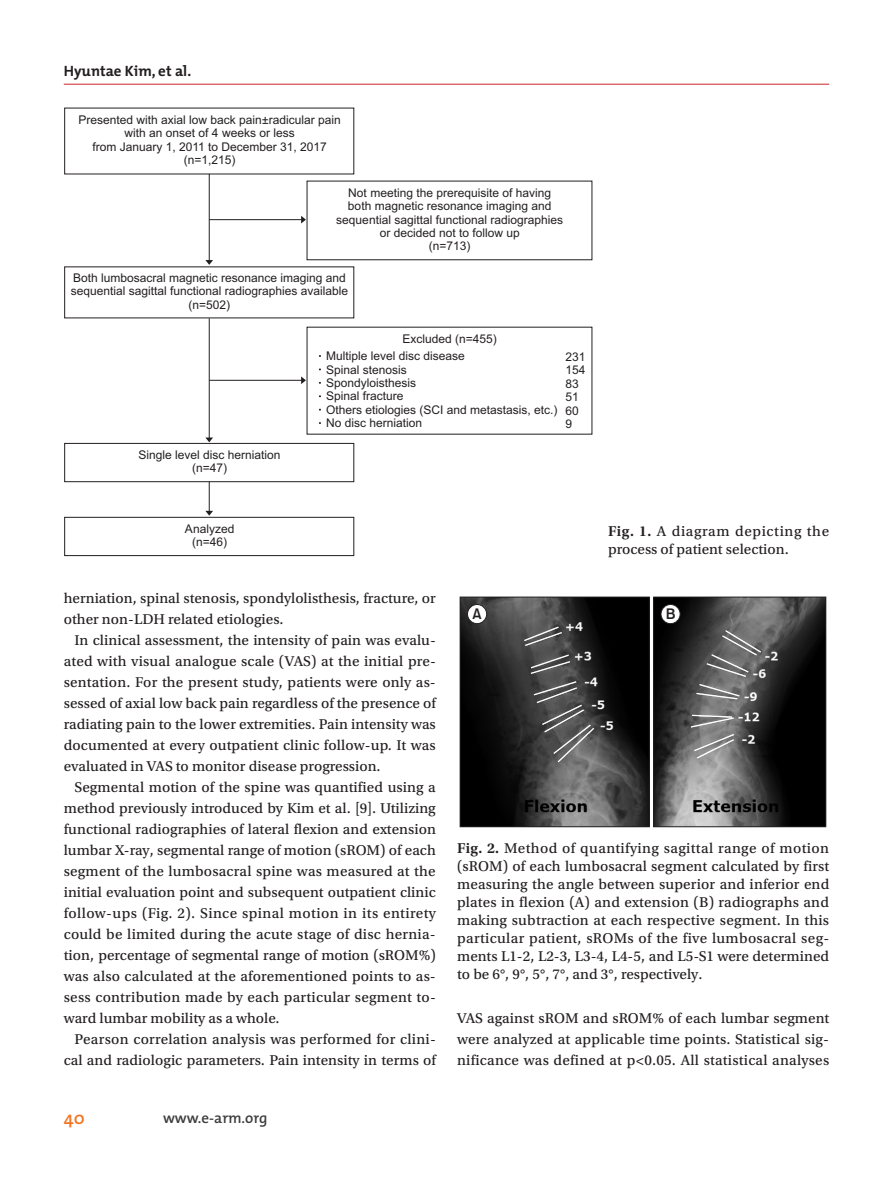
<style>
.page{position:relative;width:893px;height:1191px;background:#fff}
.page>*{position:absolute;margin:0;border:0;box-sizing:border-box;transform-origin:0 0}
.t1{font:600 18px "The Mix";color:#f47321}
.t2{font:15px/21px "Utopia Std Capt";color:#231f20;text-align:justify}
.t3{font:700 15px "The Mix";color:#231f20}
.t4{font:600 15px "The Mix";color:#3e3e3f}
.t5{font:15px "Gothic 725 BT Bold A";color:#231f20}
.t6{font:12px/13.4px "Arial";color:#231f20;text-align:center}
.s1{font-family:"Utopia Std";font-weight:600}
</style>
<div class="page">
<hr style="left:64px;top:84px;width:765px;height:1px;background:#d1232a">
<svg style="left:460px;top:596px;width:366px;height:231px;background:#343434"></svg>
<svg style="left:523px;top:625px;width:239px;height:138px;background:#474646"></svg>
<div style="left:467px;top:604px;width:20px;height:19px;background:#fff;border-radius:50%"></div>
<div style="left:467px;top:604px;width:20px;height:20px;border:1px solid #231f20;border-radius:50%"></div>
<div style="left:661px;top:604px;width:19px;height:19px;background:#fff;border-radius:50%"></div>
<div style="left:661px;top:604px;width:19px;height:20px;border:1px solid #231f20;border-radius:50%"></div>
<svg style="left:64px;top:107px;width:529px;height:328px"></svg>
<svg style="left:64px;top:219px;width:291px;height:337px"></svg>
<svg style="left:301px;top:216px;width:5px;height:7px"></svg>
<hr style="left:209px;top:380px;width:93px;height:1px;background:#231f20">
<svg style="left:301px;top:376px;width:5px;height:8px"></svg>
<p class="t3" style="left:64px;top:59px;width:129px">Hyuntae Kim, et al.</p>
<p class="t6" style="left:78px;top:114px;width:264px">Presented with axial low back pain+radicular pain with an onset of 4 weeks or less<br>from January 1, 2011 to December 31, 2017 (n=1,215)</p>
<p class="t6" style="left:336px;top:187px;width:228px">Not meeting the prerequisite of having both magnetic resonance imaging and sequential sagittal functional radiographies or decided not to follow up<br>(n=713)</p>
<p class="t6" style="left:71px;top:272px;width:279px">Both lumbosacral magnetic resonance imaging and sequential sagittal functional radiographies available (n=502)</p>
<p class="t6" style="left:139px;top:449px;width:144px">Single level disc herniation (n=47)</p>
<p class="t6" style="left:326px;top:330px;width:172px;line-height:17.7px;text-align:left;text-indent:76px">Excluded (n=455)<br>Multiple level disc disease</p>
<p class="t6" style="left:326px;top:364px;width:233px;text-align:left">Spinal stenosis<br>Spondyloisthesis<br>Spinal fracture<br>Others etiologies (SCI and metastasis, etc.)<br>No disc herniation</p>
<p class="t6" style="left:565px;top:351px;width:22px;text-align:left">231<br>154<br>83<br>51<br>60<br>9</p>
<p class="t6" style="left:185px;top:523px;width:51px">Analyzed (n=46)</p>
<p class="t2" style="left:608px;top:522px;width:223px;line-height:18px"><span class="s1">Fig. 1.</span> A diagram depicting the process of patient selection.</p>
<p class="t2" style="left:64px;top:588px;width:374px">herniation, spinal stenosis, spondylolisthesis, fracture, or other non-LDH related etiologies.</p>
<p class="t2" style="left:64px;top:630px;width:374px;text-indent:11px">In clinical assessment, the intensity of pain was evalu&shy;ated with visual analogue scale (VAS) at the initial pre&shy;sentation. For the present study, patients were only as&shy;sessed of axial low back pain regardless of the presence of radiating pain to the lower extremities. Pain intensity was documented at every outpatient clinic follow-up. It was evaluated in VAS to monitor disease progression.</p>
<p class="t2" style="left:64px;top:777px;width:374px;text-indent:11px">Segmental motion of the spine was quantified using a method previously introduced by Kim et al. [9]. Utilizing functional radiographies of lateral flexion and extension lumbar X-ray, segmental range of motion (sROM) of each segment of the lumbosacral spine was measured at the initial evaluation point and subsequent outpatient clinic follow-ups (Fig. 2). Since spinal motion in its entirety could be limited during the acute stage of disc hernia&shy;tion, percentage of segmental range of motion (sROM%) was also calculated at the aforementioned points to as&shy;sess contribution made by each particular segment to&shy;ward lumbar mobility as a whole.</p>
<p class="t2" style="left:64px;top:1029px;width:374px;text-align:right">Pearson correlation analysis was performed for clini&shy;cal and radiologic parameters. Pain intensity in terms of</p>
<p class="t1" style="left:64px;top:1102px;width:22px">40</p>
<p class="t4" style="left:163px;top:1105px;width:106px">www.e-arm.org</p>
<p class="t5" style="left:473px;top:605px;width:11px">A</p>
<p class="t5" style="left:666px;top:605px;width:11px">B</p>
<p class="t2" style="left:457px;top:839px;width:374px;line-height:18px"><span class="s1">Fig. 2.</span> Method of quantifying sagittal range of motion (sROM) of each lumbosacral segment calculated by first measuring the angle between superior and inferior end plates in flexion (A) and extension (B) radiographs and making subtraction at each respective segment. In this particular patient, sROMs of the five lumbosacral seg&shy;ments L1-2, L2-3, L3-4, L4-5, and L5-S1 were determined to be 6°, 9°, 5°, 7°, and 3°, respectively.</p>
<p class="t2" style="left:457px;top:1008px;width:374px">VAS against sROM and sROM% of each lumbar segment were analyzed at applicable time points. Statistical sig&shy;nificance was defined at p&lt;0.05. All statistical analyses</p>
</div>
